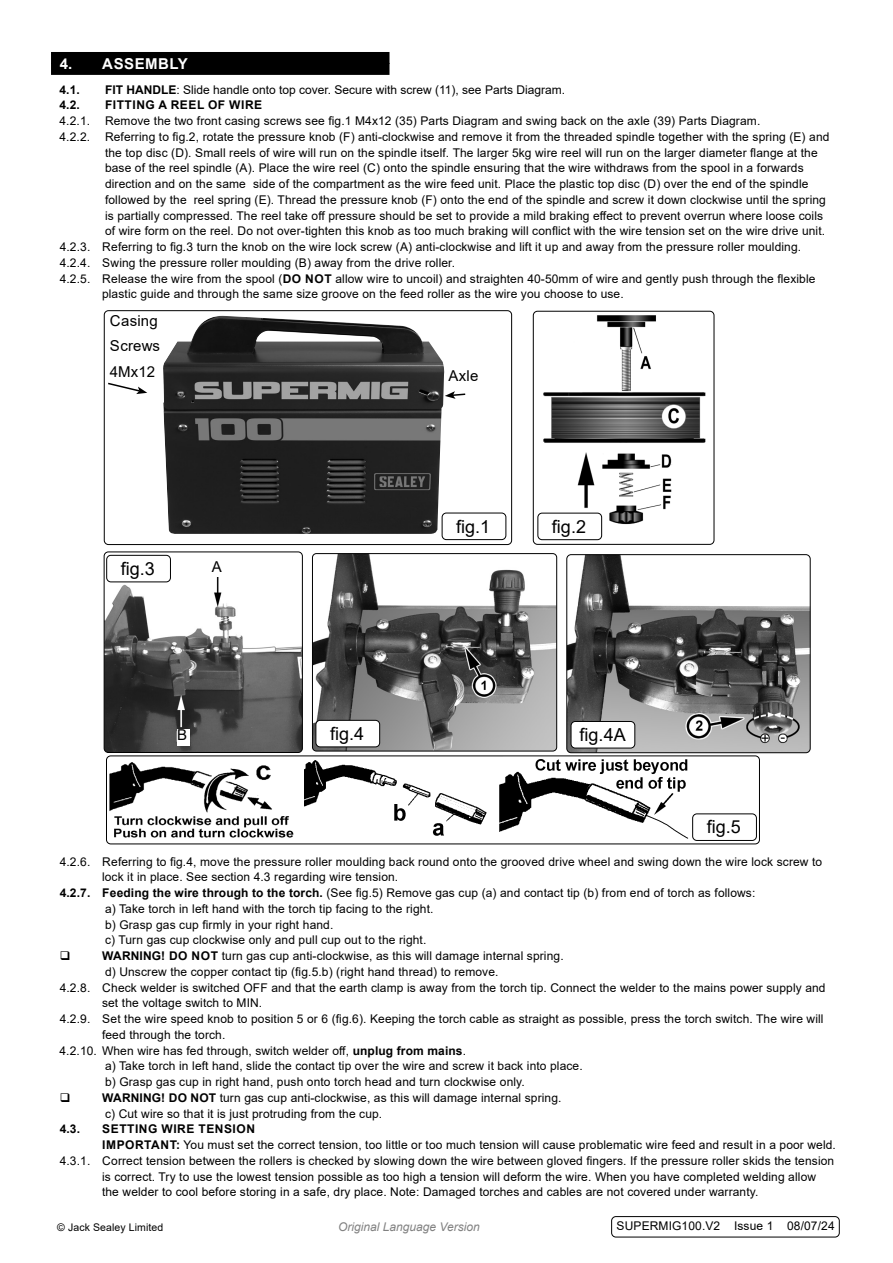
<style>
.page{position:relative;width:893px;height:1263px;background:#fff}
.page>*{position:absolute;margin:0;border:0;box-sizing:border-box;transform-origin:0 0}
.t1{font:18px "Arial";color:#000}
.Instructions_Model_No{font:15px "Arial";letter-spacing:.01em;color:#000}
.t2{font:700 15px "Arial";letter-spacing:.035em;color:#fff}
.Body__Tabbed{font:12px/15.8px "Arial";letter-spacing:.01em;color:#000}
.Body{font:12px "Arial";letter-spacing:.01em;color:#000}
.t3{font:700 12px "Arial";letter-spacing:.045em;color:#000}
.Body__Footer{font:12px "Arial";letter-spacing:.01em;color:#000}
.t4{font:italic 12px "Arial";color:#818181}
.Body__Justified__7pt{font:10.5px "Arial";letter-spacing:.01em;color:#000}
.s1{font-weight:700}
</style>
<div class="page">
<div style="left:51px;top:63px;width:338px;height:12px;background:#000"></div>
<div style="left:51px;top:52px;width:338px;height:12px;background:#000"></div>
<img style="left:163px;top:316px;width:282px;height:218px">
<div style="left:104px;top:310px;width:408px;height:235px;border:1px solid #000;border-radius:4px"></div>
<div style="left:442px;top:513px;width:64px;height:27px;background:#fff;border-radius:4px"></div>
<div style="left:442px;top:513px;width:64px;height:27px;border:1px solid #000;border-radius:4px"></div>
<div style="left:611px;top:1216px;width:229px;height:21px;border:1px solid #000;border-radius:4px"></div>
<img style="left:540px;top:315px;width:166px;height:212px">
<div style="left:533px;top:311px;width:181px;height:234px;border:1px solid #000;border-radius:4px"></div>
<div style="left:538px;top:513px;width:64px;height:27px;background:#fff;border-radius:4px"></div>
<div style="left:537px;top:513px;width:65px;height:27px;border:1px solid #000;border-radius:4px"></div>
<img style="left:104px;top:552px;width:198px;height:200px">
<div style="left:104px;top:552px;width:199px;height:201px;border:1px solid #000;border-radius:4px"></div>
<div style="left:204px;top:561px;width:35px;height:16px;background:#fff"></div>
<div style="left:177px;top:729px;width:13px;height:16px;background:#fff"></div>
<div style="left:107px;top:555px;width:63px;height:27px;background:#fff;border-radius:4px"></div>
<div style="left:106px;top:555px;width:65px;height:27px;border:1px solid #000;border-radius:4px"></div>
<img style="left:312px;top:554px;width:245px;height:197px">
<div style="left:312px;top:553px;width:245px;height:198px;border:1px solid #000;border-radius:4px"></div>
<div style="left:316px;top:720px;width:64px;height:27px;background:#fff;border-radius:4px"></div>
<div style="left:315px;top:720px;width:65px;height:27px;border:1px solid #000;border-radius:4px"></div>
<img style="left:568px;top:556px;width:241px;height:195px">
<div style="left:566px;top:554px;width:245px;height:199px;border:1px solid #000;border-radius:4px"></div>
<div style="left:571px;top:721px;width:64px;height:27px;background:#fff;border-radius:4px"></div>
<div style="left:571px;top:721px;width:64px;height:27px;border:1px solid #000;border-radius:4px"></div>
<img style="left:106px;top:757px;width:188px;height:81px">
<img style="left:304px;top:760px;width:183px;height:76px">
<div style="left:106px;top:756px;width:654px;height:88px;border:1px solid #000;border-radius:4px"></div>
<svg style="left:499px;top:757px;width:193px;height:85px"></svg>
<div style="left:692px;top:813px;width:65px;height:28px;border:1px solid #000;border-radius:4px"></div>
<svg style="left:108px;top:382px;width:39px;height:12px"></svg>
<svg style="left:445px;top:391px;width:21px;height:8px"></svg>
<p class="t2" style="left:60px;top:53px;width:130px">4. ASSEMBLY</p>
<p class="t3" style="left:60px;top:81px;width:22px">4.1.</p>
<p class="Body__Tabbed" style="left:105px;top:81px;width:461px"><span class="s1">FIT HANDLE</span>: Slide handle onto top cover. Secure with screw (11), see Parts Diagram.</p>
<p class="t3" style="left:60px;top:97px;width:22px">4.2.</p>
<p class="t3" style="left:105px;top:97px;width:159px">FITTING A REEL OF WIRE</p>
<p class="Body__Tabbed" style="left:60px;top:113px;width:702px">4.2.1. Remove the two front casing screws see fig.1 M4x12 (35) Parts Diagram and swing back on the axle (39) Parts Diagram.</p>
<p class="Body__Tabbed" style="left:105px;top:129px;width:726px;text-indent:-45px">4.2.2. Referring to fig.2, rotate the pressure knob (F) anti-clockwise and remove it from the threaded spindle together with the spring (E) and the top disc (D). Small reels of wire will run on the spindle itself. The larger 5kg wire reel will run on the larger diameter flange at the base of the reel spindle (A). Place the wire reel (C) onto the spindle ensuring that the wire withdraws from the spool in a forwards direction and on the same side of the compartment as the wire feed unit. Place the plastic top disc (D) over the end of the spindle followed by the reel spring (E). Thread the pressure knob (F) onto the end of the spindle and screw it down clockwise until the spring is partially compressed. The reel take off pressure should be set to provide a mild braking effect to prevent overrun where loose coils of wire form on the reel. Do not over-tighten this knob as too much braking will conflict with the wire tension set on the wire drive unit.</p>
<p class="Body__Tabbed" style="left:60px;top:239px;width:743px">4.2.3. Referring to fig.3 turn the knob on the wire lock screw (A) anti-clockwise and lift it up and away from the pressure roller moulding.</p>
<p class="Body__Tabbed" style="left:60px;top:255px;width:397px">4.2.4. Swing the pressure roller moulding (B) away from the drive roller.</p>
<p class="Body__Tabbed" style="left:102px;top:270px;width:715px;text-indent:-42px">4.2.5. Release the wire from the spool (<span class="s1">DO NOT</span> allow wire to uncoil) and straighten 40-50mm of wire and gently push through the flexible plastic guide and through the same size groove on the feed roller as the wire you choose to use.</p>
<p class="Instructions_Model_No" style="left:110px;top:310px;width:49px">Casing</p>
<p class="Instructions_Model_No" style="left:110px;top:335px;width:52px">Screws</p>
<p class="Instructions_Model_No" style="left:110px;top:361px;width:47px">4Mx12</p>
<p class="Instructions_Model_No" style="left:448px;top:366px;width:31px">Axle</p>
<p class="t1" style="left:121px;top:556px;width:36px">fig.3</p>
<p class="Instructions_Model_No" style="left:212px;top:557px;width:12px">A</p>
<p class="t1" style="left:456px;top:514px;width:36px">fig.1</p>
<p class="t1" style="left:552px;top:514px;width:36px">fig.2</p>
<p class="Instructions_Model_No" style="left:177px;top:725px;width:12px">B</p>
<p class="t1" style="left:330px;top:721px;width:36px">fig.4</p>
<p class="t1" style="left:580px;top:722px;width:48px">fig.4A</p>
<p class="t1" style="left:707px;top:815px;width:36px">fig.5</p>
<p class="Body__Tabbed" style="left:102px;top:853px;width:722px;text-indent:-42px">4.2.6. Referring to fig.4, move the pressure roller moulding back round onto the grooved drive wheel and swing down the wire lock screw to lock it in place. See section 4.3 regarding wire tension.</p>
<p class="Body__Tabbed" style="left:60px;top:885px;width:697px"><span class="s1">4.2.7. Feeding the wire through to the torch.</span> (See fig.5) Remove gas cup (a) and contact tip (b) from end of torch as follows:</p>
<p class="Body" style="left:105px;top:900px;width:330px">a) Take torch in left hand with the torch tip facing to the right.</p>
<p class="Body" style="left:105px;top:916px;width:230px">b) Grasp gas cup firmly in your right hand.</p>
<p class="Body" style="left:105px;top:932px;width:323px">c) Turn gas cup clockwise only and pull cup out to the right.</p>
<p class="Body__Tabbed" style="left:102px;top:948px;width:463px"><span class="s1">WARNING! DO NOT</span> turn gas cup anti-clockwise, as this will damage internal spring.</p>
<p class="Body" style="left:105px;top:963px;width:395px">d) Unscrew the copper contact tip (fig.5.b) (right hand thread) to remove.</p>
<p class="Body__Tabbed" style="left:102px;top:979px;width:725px;text-indent:-42px">4.2.8. Check welder is switched OFF and that the earth clamp is away from the torch tip. Connect the welder to the mains power supply and set the voltage switch to MIN.</p>
<p class="Body__Tabbed" style="left:102px;top:1011px;width:723px;text-indent:-42px">4.2.9. Set the wire speed knob to position 5 or 6 (fig.6). Keeping the torch cable as straight as possible, press the torch switch. The wire will feed through the torch.</p>
<p class="Body__Tabbed" style="left:60px;top:1042px;width:408px">4.2.10. When wire has fed through, switch welder off, <span class="s1">unplug from mains</span>.</p>
<p class="Body" style="left:105px;top:1058px;width:479px">a) Take torch in left hand, slide the contact tip over the wire and screw it back into place.</p>
<p class="Body" style="left:105px;top:1073px;width:421px">b) Grasp gas cup in right hand, push onto torch head and turn clockwise only.</p>
<p class="Body__Tabbed" style="left:102px;top:1089px;width:461px"><span class="s1">WARNING! DO NOT</span> turn gas cup anti-clockwise, as this will damage internal spring.</p>
<p class="Body" style="left:105px;top:1105px;width:279px">c) Cut wire so that it is just protruding from the cup.</p>
<p class="t3" style="left:60px;top:1120px;width:22px">4.3.</p>
<p class="t3" style="left:102px;top:1120px;width:154px">SETTING WIRE TENSION</p>
<p class="Body__Tabbed" style="left:102px;top:1137px;width:735px"><span class="s1">IMPORTANT:</span> You must set the correct tension, too little or too much tension will cause problematic wire feed and result in a poor weld.</p>
<p class="Body__Tabbed" style="left:102px;top:1152px;width:734px;text-indent:-42px">4.3.1. Correct tension between the rollers is checked by slowing down the wire between gloved fingers. If the pressure roller skids the tension is correct. Try to use the lowest tension possible as too high a tension will deform the wire. When you have completed welding allow the welder to cool before storing in a safe, dry place. Note: Damaged torches and cables are not covered under warranty.</p>
<p class="Body__Justified__7pt" style="left:57px;top:1220px;width:108px">© Jack Sealey Limited</p>
<p class="t4" style="left:338px;top:1219px;width:143px">Original Language Version</p>
<p class="Body__Footer" style="left:616px;top:1217px;width:220px">SUPERMIG100.V2 Issue 1 08/07/24</p>
</div>
